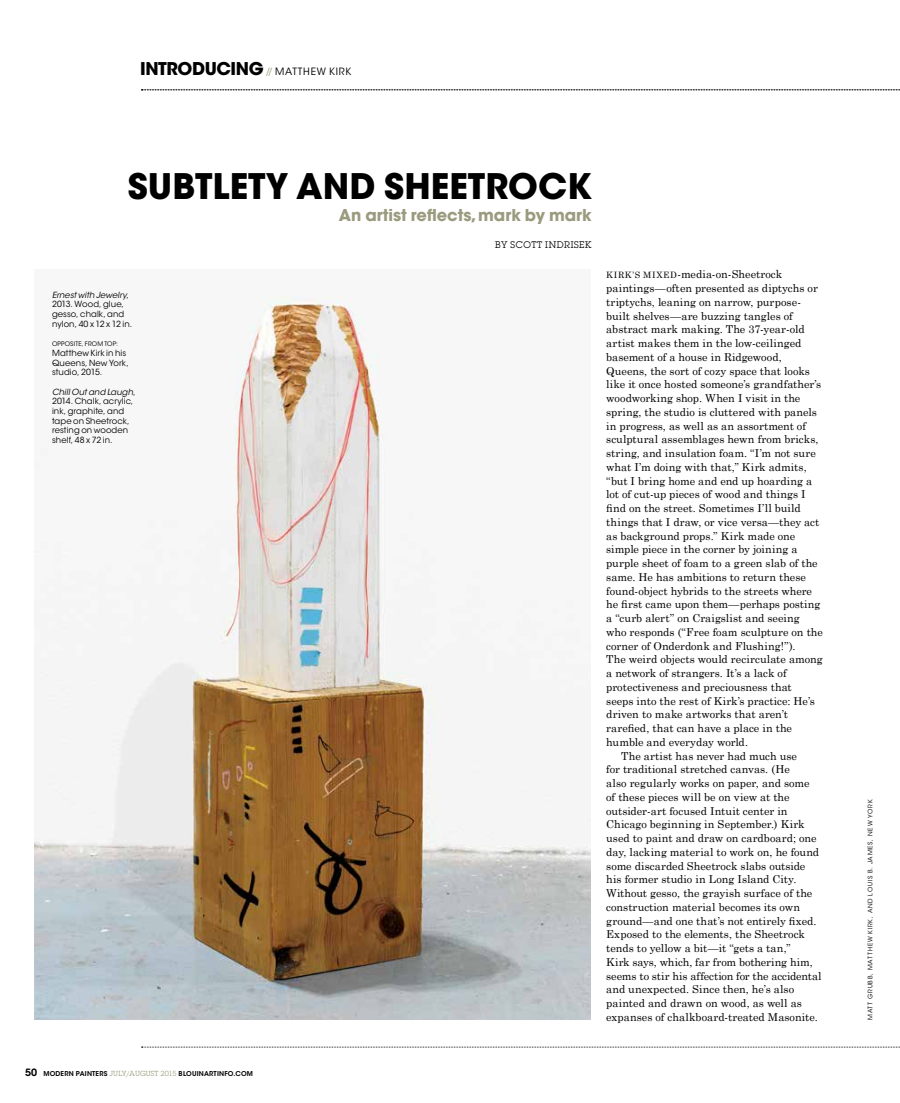
<style>
.page{position:relative;width:900px;height:1103px;background:#fff}
.page>*{position:absolute;margin:0;border:0;box-sizing:border-box;transform-origin:0 0}
.t1{font:700 35px "ITC Avant Garde Std";color:#000}
.t2{font:700 17.5px "ITC Avant Garde Std";letter-spacing:-.02em;color:#000}
.t3{font:700 16.25px "ITC Avant Garde Std";color:#9a9b7e}
.t4{font:11px "Century Schoolbook";color:#000}
.t5{font:9.38px "Lubalin Graph Std";letter-spacing:.06em;color:#000}
.t6{font:8.5px/9.6px "ITC Avant Garde Std";letter-spacing:.01em;color:#000}
.t7{font:600 6.62px "ITC Avant Garde Std";letter-spacing:.03em;color:#000}
.t8{font:6.25px "ITC Avant Garde Std";letter-spacing:.125em;color:#000}
.t9{font:6.25px "ITC Avant Garde Std";letter-spacing:.025em;color:#000}
.s1{font-family:"Century Gothic";font-weight:400;font-size:10px;color:#9a9b7e}
.s2{font-weight:400;font-size:10px}
.s3{font-style:italic}
.s4{font-size:8.75px}
.s5{font-size:10px}
.s6{font-family:"Lubalin Graph Std";font-weight:400;font-size:7.25px;color:#9a9b7e}
</style>
<div class="page">
<img style="left:34px;top:296px;width:557px;height:723px">
<svg style="left:142px;top:90px;width:758px;height:1px"></svg>
<svg style="left:142px;top:1046px;width:758px;height:1px"></svg>
<h2 class="t2" style="left:140px;top:57px;width:212px">INTRODUCING <span class="s1">//</span> <span class="s2">Matthew Kirk</span></h2>
<h1 class="t1" style="left:128px;top:163px;width:466px">SUBTLETY AND SHEETROCK</h1>
<h3 class="t3" style="left:339px;top:205px;width:255px">AN ARTIST REFLECTS, MARK BY MARK</h3>
<p class="t5" style="left:495px;top:238px;width:98px">BY SCOTT INDRISEK</p>
<p class="t6" style="left:52px;top:290px;width:82px"><span class="s3">Ernest with Jewelry</span>,<br>2013. Wood, glue, gesso, chalk, and nylon, 40 x 12 x 12 in.</p>
<p class="t9" style="left:52px;top:340px;width:68px">opposite, from top:</p>
<p class="t6" style="left:52px;top:348px;width:78px">Matthew Kirk in his<br>Queens, N ew York, studio, 2015.</p>
<p class="t6" style="left:52px;top:387px;width:85px"><span class="s3">Chill Out and Laugh</span>,<br>2014. Chalk, acrylic, ink, graphite, and tape on Sheetrock, resting on wooden shelf, 48 x 72 in.</p>
<p class="t4" style="left:606px;top:267px;width:178px"><span class="s4">Kirk’s mixed</span>-media-on-Sheetrock</p>
<p class="t4" style="left:606px;top:281px;width:213px">paintings—often presented as diptychs or</p>
<p class="t4" style="left:606px;top:295px;width:196px">triptychs, leaning on narrow, purpose-</p>
<p class="t4" style="left:606px;top:309px;width:188px">built shelves—are buzzing tangles of</p>
<p class="t4" style="left:606px;top:322px;width:200px">abstract mark making. The 37-year-old</p>
<p class="t4" style="left:606px;top:336px;width:197px">artist makes them in the low-ceilinged</p>
<p class="t4" style="left:606px;top:350px;width:177px">basement of a house in Ridgewood,</p>
<p class="t4" style="left:606px;top:364px;width:205px">Queens, the sort of cozy space that looks</p>
<p class="t4" style="left:606px;top:377px;width:217px">like it once hosted someone’s grandfather’s</p>
<p class="t4" style="left:606px;top:391px;width:196px">woodworking shop. When I visit in the</p>
<p class="t4" style="left:606px;top:405px;width:212px">spring, the studio is cluttered with panels</p>
<p class="t4" style="left:606px;top:419px;width:201px">in progress, as well as an assortment of</p>
<p class="t4" style="left:606px;top:432px;width:214px">sculptural assemblages hewn from bricks,</p>
<p class="t4" style="left:606px;top:446px;width:211px">string, and insulation foam. “I’m not sure</p>
<p class="t4" style="left:606px;top:460px;width:202px">what I’m doing with that,” Kirk admits,</p>
<p class="t4" style="left:606px;top:474px;width:208px">“but I bring home and end up hoarding a</p>
<p class="t4" style="left:606px;top:487px;width:200px">lot of cut-up pieces of wood and things I</p>
<p class="t4" style="left:606px;top:501px;width:196px">find on the street. Sometimes I’ll build</p>
<p class="t4" style="left:606px;top:515px;width:215px">things that I draw, or vice versa—they act</p>
<p class="t4" style="left:606px;top:528px;width:190px">as background props.” Kirk made one</p>
<p class="t4" style="left:606px;top:542px;width:193px">simple piece in the corner by joining a</p>
<p class="t4" style="left:606px;top:556px;width:213px">purple sheet of foam to a green slab of the</p>
<p class="t4" style="left:606px;top:570px;width:201px">same. He has ambitions to return these</p>
<p class="t4" style="left:606px;top:583px;width:207px">found-object hybrids to the streets where</p>
<p class="t4" style="left:606px;top:597px;width:216px">he first came upon them—perhaps posting</p>
<p class="t4" style="left:606px;top:611px;width:195px">a “curb alert” on Craigslist and seeing</p>
<p class="t4" style="left:606px;top:625px;width:218px">who responds (“Free foam sculpture on the</p>
<p class="t4" style="left:606px;top:638px;width:191px">corner of Onderdonk and Flushing!”).</p>
<p class="t4" style="left:606px;top:652px;width:218px">The weird objects would recirculate among</p>
<p class="t4" style="left:606px;top:666px;width:182px">a network of strangers. It’s a lack of</p>
<p class="t4" style="left:606px;top:680px;width:187px">protectiveness and preciousness that</p>
<p class="t4" style="left:606px;top:693px;width:210px">seeps into the rest of Kirk’s practice: He’s</p>
<p class="t4" style="left:606px;top:707px;width:183px">driven to make artworks that aren’t</p>
<p class="t4" style="left:606px;top:721px;width:187px">rarefied, that can have a place in the</p>
<p class="t4" style="left:606px;top:735px;width:143px">humble and everyday world.</p>
<p class="t4" style="left:621px;top:748px;width:177px">The artist has never had much use</p>
<p class="t4" style="left:606px;top:762px;width:185px">for traditional stretched canvas. (He</p>
<p class="t4" style="left:606px;top:776px;width:205px">also regularly works on paper, and some</p>
<p class="t4" style="left:606px;top:790px;width:185px">of these pieces will be on view at the</p>
<p class="t4" style="left:606px;top:803px;width:183px">outsider-art focused Intuit center in</p>
<p class="t4" style="left:606px;top:817px;width:200px">Chicago beginning in September.) Kirk</p>
<p class="t4" style="left:606px;top:831px;width:212px">used to paint and draw on cardboard; one</p>
<p class="t4" style="left:606px;top:845px;width:214px">day, lacking material to work on, he found</p>
<p class="t4" style="left:606px;top:858px;width:201px">some discarded Sheetrock slabs outside</p>
<p class="t4" style="left:606px;top:872px;width:192px">his former studio in Long Island City.</p>
<p class="t4" style="left:606px;top:886px;width:208px">Without gesso, the grayish surface of the</p>
<p class="t4" style="left:606px;top:900px;width:196px">construction material becomes its own</p>
<p class="t4" style="left:606px;top:913px;width:212px">ground—and one that’s not entirely fixed.</p>
<p class="t4" style="left:606px;top:927px;width:200px">Exposed to the elements, the Sheetrock</p>
<p class="t4" style="left:606px;top:941px;width:186px">tends to yellow a bit—it “gets a tan,”</p>
<p class="t4" style="left:606px;top:955px;width:208px">Kirk says, which, far from bothering him,</p>
<p class="t4" style="left:606px;top:968px;width:217px">seems to stir his affection for the accidental</p>
<p class="t4" style="left:606px;top:982px;width:189px">and unexpected. Since then, he’s also</p>
<p class="t4" style="left:606px;top:996px;width:197px">painted and drawn on wood, as well as</p>
<p class="t4" style="left:606px;top:1010px;width:213px">expanses of chalkboard-treated Masonite.</p>
<p class="t7" style="left:25px;top:1069px;width:229px"><span class="s5">50</span> MODERN PAINTERS <span class="s6">JULY/AUGUST 2015</span> BLOUINARTINFO.COM</p>
<p class="t8" style="left:866px;top:1020px;width:221px;rotate:-90deg">Matt Grubb, Matthew Kirk, and Louis B. James, New York</p>
</div>
